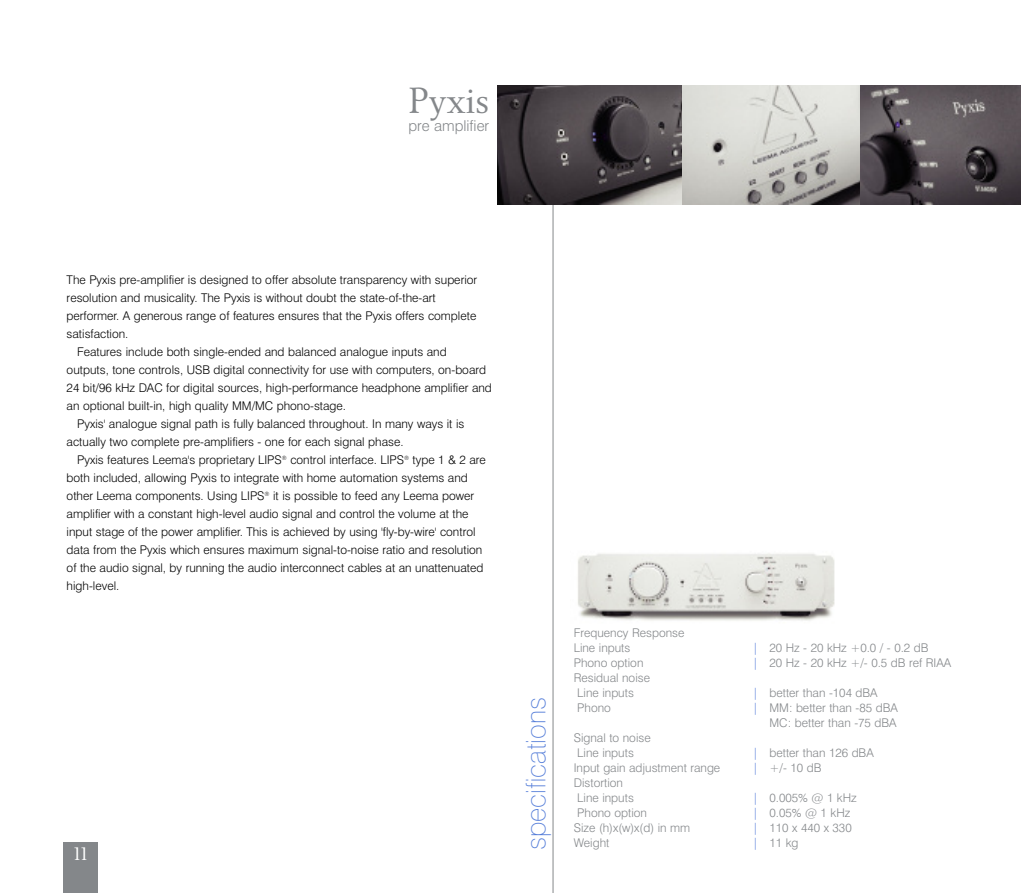
<style>
.page{position:relative;width:1021px;height:893px;background:#fff}
.page>*{position:absolute;margin:0;border:0;box-sizing:border-box;transform-origin:0 0}
.t1{font:36px "Revival 565 BT";color:#84878a}
.t2{font:100 27px "Swiss 721 BT";color:#537cd8}
.t3{font:18px "Revival 565 BT";color:#fff}
.t4{font:300 15px "Swiss 721 BT";color:#84878a}
.t5{font:300 12px "Swiss 721 BT";color:#000}
.t6{font:300 12px/15px "Swiss 721 BT";color:#84878a}
.s1{color:#537cd8}
</style>
<div class="page">
<img style="left:578px;top:553px;width:257px;height:68px">
<hr style="left:552px;top:85px;width:1px;height:808px;background:#84878a">
<img style="left:497px;top:85px;width:523px;height:119px">
<div style="left:64px;top:842px;width:34px;height:51px;background:#84878a"></div>
<h1 class="t1" style="left:408px;top:85px;width:83px">Pyxis</h1>
<p class="t4" style="left:408px;top:120px;width:82px">pre amplifier</p>
<p class="t5" style="left:67px;top:276px;width:412px">The Pyxis pre-amplifier is designed to offer absolute transparency with superior</p>
<p class="t5" style="left:67px;top:294px;width:370px">resolution and musicality. The Pyxis is without doubt the state-of-the-art</p>
<p class="t5" style="left:67px;top:312px;width:411px">performer. A generous range of features ensures that the Pyxis offers complete</p>
<p class="t5" style="left:67px;top:330px;width:63px">satisfaction.</p>
<p class="t5" style="left:77px;top:348px;width:371px">Features include both single-ended and balanced analogue inputs and</p>
<p class="t5" style="left:67px;top:366px;width:421px">outputs, tone controls, USB digital connectivity for use with computers, on-board</p>
<p class="t5" style="left:67px;top:384px;width:427px">24 bit/96 kHz DAC for digital sources, high-performance headphone amplifier and</p>
<p class="t5" style="left:67px;top:402px;width:281px">an optional built-in, high quality MM/MC phono-stage.</p>
<p class="t5" style="left:77px;top:420px;width:389px">Pyxis' analogue signal path is fully balanced throughout. In many ways it is</p>
<p class="t5" style="left:67px;top:438px;width:338px">actually two complete pre-amplifiers - one for each signal phase.</p>
<p class="t5" style="left:77px;top:456px;width:410px">Pyxis features Leema's proprietary LIPS<sup>®</sup> control interface. LIPS<sup>®</sup> type 1 &amp; 2 are</p>
<p class="t5" style="left:67px;top:474px;width:403px">both included, allowing Pyxis to integrate with home automation systems and</p>
<p class="t5" style="left:67px;top:492px;width:409px">other Leema components. Using LIPS<sup>®</sup> it is possible to feed any Leema power</p>
<p class="t5" style="left:67px;top:510px;width:403px">amplifier with a constant high-level audio signal and control the volume at the</p>
<p class="t5" style="left:67px;top:528px;width:410px">input stage of the power amplifier. This is achieved by using 'fly-by-wire' control</p>
<p class="t5" style="left:67px;top:546px;width:417px">data from the Pyxis which ensures maximum signal-to-noise ratio and resolution</p>
<p class="t5" style="left:67px;top:564px;width:418px">of the audio signal, by running the audio interconnect cables at an unattenuated</p>
<p class="t5" style="left:67px;top:582px;width:54px">high-level.</p>
<h3 class="t3" style="left:72px;top:846px;width:18px">11</h3>
<h2 class="t2" style="left:526px;top:850px;width:155px;rotate:-90deg">specifications</h2>
<p class="t6" style="left:574px;top:626px;width:112px">Frequency Response<br>Line inputs</p>
<p class="t6" style="left:752px;top:641px;width:177px"><span class="s1">|</span> 20 Hz - 20 kHz +0.0 / - 0.2 dB</p>
<p class="t6" style="left:574px;top:656px;width:71px">Phono option</p>
<p class="t6" style="left:752px;top:656px;width:200px"><span class="s1">|</span> 20 Hz - 20 kHz +/- 0.5 dB ref RIAA</p>
<p class="t6" style="left:574px;top:671px;width:78px">Residual noise<br>Line inputs</p>
<p class="t6" style="left:752px;top:686px;width:127px"><span class="s1">|</span> better than -104 dBA</p>
<p class="t6" style="left:577px;top:701px;width:35px">Phono</p>
<p class="t6" style="left:752px;top:701px;width:147px;text-align:right"><span class="s1">|</span> MM: better than -85 dBA<br>MC: better than -75 dBA</p>
<p class="t6" style="left:574px;top:731px;width:78px">Signal to noise<br>Line inputs</p>
<p class="t6" style="left:752px;top:746px;width:123px"><span class="s1">|</span> better than 126 dBA</p>
<p class="t6" style="left:574px;top:761px;width:148px">Input gain adjustment range</p>
<p class="t6" style="left:752px;top:761px;width:70px"><span class="s1">|</span> +/- 10 dB</p>
<p class="t6" style="left:574px;top:776px;width:62px">Distortion<br>Line inputs</p>
<p class="t6" style="left:752px;top:791px;width:106px"><span class="s1">|</span> 0.005% @ 1 kHz</p>
<p class="t6" style="left:577px;top:806px;width:71px">Phono option</p>
<p class="t6" style="left:752px;top:806px;width:99px"><span class="s1">|</span> 0.05% @ 1 kHz</p>
<p class="t6" style="left:574px;top:821px;width:118px">Size (h)x(w)x(d) in mm</p>
<p class="t6" style="left:752px;top:821px;width:101px"><span class="s1">|</span> 110 x 440 x 330</p>
<p class="t6" style="left:574px;top:836px;width:37px">Weight</p>
<p class="t6" style="left:752px;top:836px;width:48px"><span class="s1">|</span> 11 kg</p>
</div>
